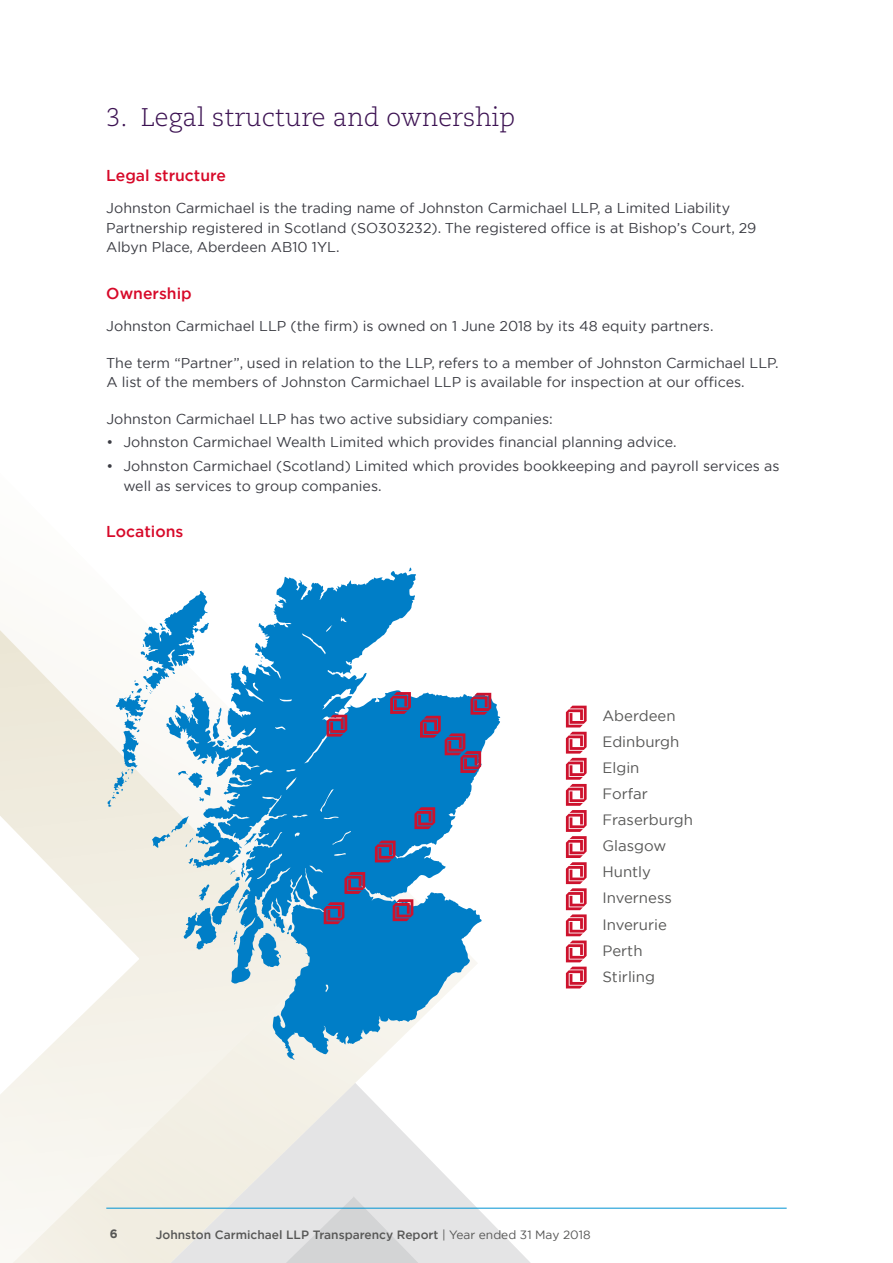
<style>
.page{position:relative;width:893px;height:1263px;background:#fff}
.page>*{position:absolute;margin:0;border:0;box-sizing:border-box;transform-origin:0 0}
.t1{font:300 25.5px "Caecilia LT Std";color:#3c1252}
.t2{font:500 15.75px "Gotham";color:#d70929}
.t3{font:15px/26.1px "Gotham";color:#575756}
.t4{font:14.25px/19.5px "Gotham";color:#3b3c43}
.t5{font:500 12px "Gotham";color:#575756}
.t6{font:700 12px "Gotham";color:#575756}
.s1{font-weight:400}
</style>
<div class="page">
<svg style="left:333px;top:1072px;width:437px;height:136px"></svg>
<svg style="left:0;top:630px;width:333px;height:633px"></svg>
<svg style="left:19px;top:1186px;width:632px;height:77px"></svg>
<hr style="left:106px;top:1208px;width:681px;height:1px;background:#0094d3">
<svg style="left:107px;top:567px;width:393px;height:493px"></svg>
<svg style="left:393px;top:899px;width:20px;height:22px"></svg>
<svg style="left:375px;top:840px;width:21px;height:22px"></svg>
<svg style="left:414px;top:807px;width:21px;height:22px"></svg>
<svg style="left:420px;top:693px;width:71px;height:80px;background:#3e72ac"></svg>
<svg style="left:390px;top:692px;width:21px;height:22px"></svg>
<svg style="left:327px;top:715px;width:20px;height:21px"></svg>
<svg style="left:344px;top:872px;width:21px;height:22px"></svg>
<svg style="left:324px;top:902px;width:20px;height:22px"></svg>
<svg style="left:566px;top:706px;width:21px;height:282px"></svg>
<h1 class="t1" style="left:106px;top:103px;width:410px">3. Legal structure and ownership</h1>
<p class="t2" style="left:106px;top:165px;width:121px">Legal structure</p>
<p class="t4" style="left:106px;top:198px;width:652px">Johnston Carmichael is the trading name of Johnston Carmichael LLP, a Limited Liability<br>Partnership registered in Scotland (SO303232). The registered office is at Bishop’s Court, 29<br>Albyn Place, Aberdeen AB10 1YL.</p>
<p class="t2" style="left:106px;top:283px;width:87px">Ownership</p>
<p class="t4" style="left:106px;top:316px;width:609px">Johnston Carmichael LLP (the firm) is owned on 1 June 2018 by its 48 equity partners.</p>
<p class="t4" style="left:106px;top:352px;width:674px">The term “Partner”, used in relation to the LLP, refers to a member of Johnston Carmichael LLP.<br>A list of the members of Johnston Carmichael LLP is available for inspection at our offices.</p>
<p class="t4" style="left:106px;top:408px;width:448px">Johnston Carmichael LLP has two active subsidiary companies:</p>
<p class="t4" style="left:106px;top:432px;width:572px">• Johnston Carmichael Wealth Limited which provides financial planning advice.</p>
<p class="t4" style="left:123px;top:456px;width:658px;text-indent:-17px">• Johnston Carmichael (Scotland) Limited which provides bookkeeping and payroll services as well as services to group companies.</p>
<p class="t2" style="left:106px;top:521px;width:79px">Locations</p>
<p class="t3" style="left:602px;top:702px;width:92px">Aberdeen<br>Edinburgh<br>Elgin<br>Forfar<br>Fraserburgh<br>Glasgow<br>Huntly<br>Inverness<br>Inverurie<br>Perth<br>Stirling</p>
<p class="t6" style="left:110px;top:1226px;width:9px">6</p>
<p class="t5" style="left:156px;top:1227px;width:436px">Johnston Carmichael LLP Transparency Report <span class="s1">| Year ended 31 May 2018</span></p>
</div>
